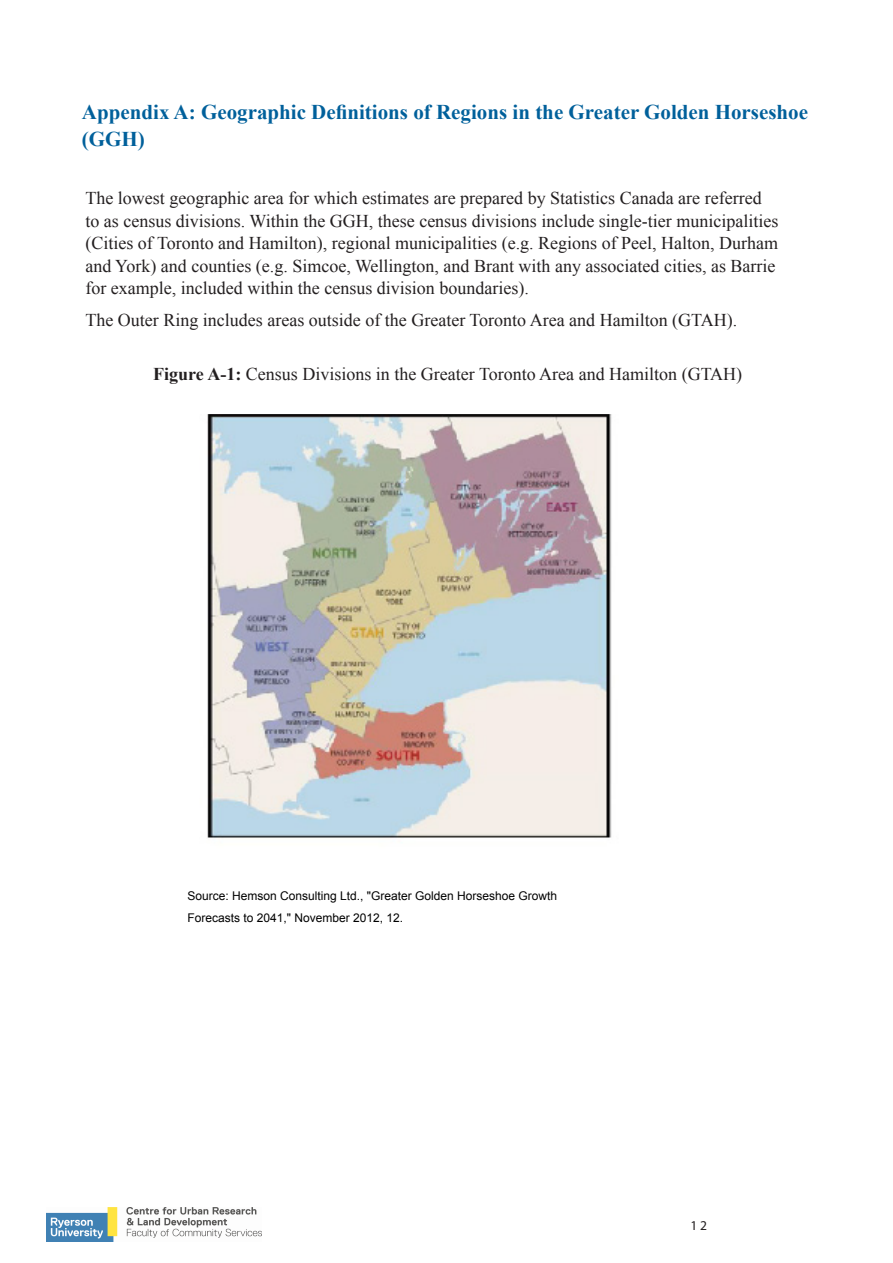
<style>
.page{position:relative;width:893px;height:1263px;background:#fff}
.page>*{position:absolute;margin:0;border:0;box-sizing:border-box;transform-origin:0 0}
.CUR_Subtitle_2{font:700 21px/27px "Times New Roman";color:#00609b}
.CUR_Body_Text{font:18px/22.5px "Times New Roman";color:#231f20}
.t1{font:13.5px "Myriad Pro";color:#231f20}
.CUR_Body_Text-2{font:12px/22.5px "Arial";color:#000}
.s1{font-weight:700}
</style>
<div class="page">
<img style="left:47px;top:1207px;width:214px;height:34px">
<img style="left:207px;top:414px;width:405px;height:424px">
<p class="CUR_Subtitle_2" style="left:82px;top:98px;width:728px">Appendix A: Geographic Definitions of Regions in the Greater Golden Horseshoe (GGH)</p>
<p class="CUR_Body_Text" style="left:85px;top:187px;width:694px">The lowest geographic area for which estimates are prepared by Statistics Canada are referred to as census divisions. Within the GGH, these census divisions include single-tier municipalities (Cities of Toronto and Hamilton), regional municipalities (e.g. Regions of Peel, Halton, Durham and York) and counties (e.g. Simcoe, Wellington, and Brant with any associated cities, as Barrie for example, included within the census division boundaries).</p>
<p class="CUR_Body_Text" style="left:85px;top:308px;width:653px">The Outer Ring includes areas outside of the Greater Toronto Area and Hamilton (GTAH).</p>
<p class="CUR_Body_Text" style="left:153px;top:362px;width:591px"><span class="s1">Figure A-1:</span> Census Divisions in the Greater Toronto Area and Hamilton (GTAH)</p>
<p class="CUR_Body_Text-2" style="left:188px;top:884px;width:371px">Source: Hemson Consulting Ltd., "Greater Golden Horseshoe Growth<br>Forecasts to 2041," November 2012, 12.</p>
<p class="t1" style="left:690px;top:1217px;width:18px">12</p>
</div>
